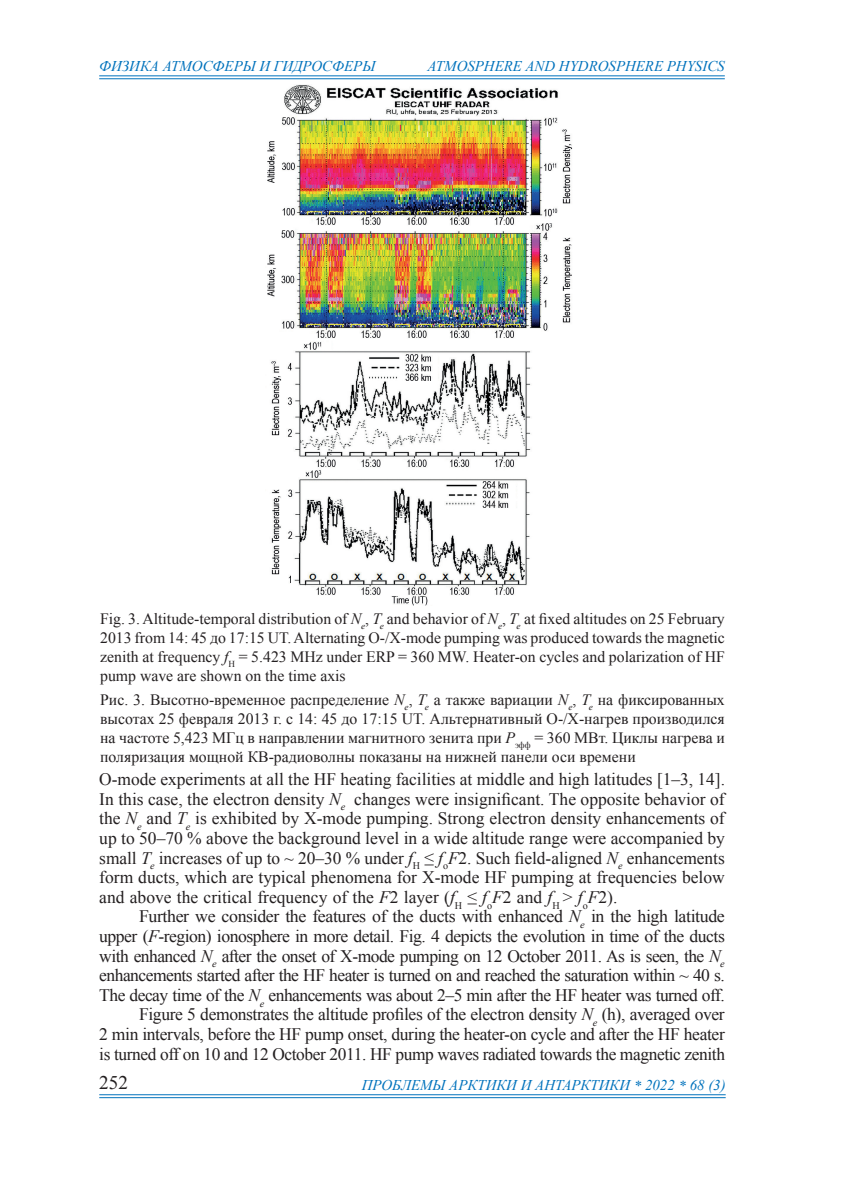
<style>
.page{position:relative;width:844px;height:1191px;background:#fff}
.page>*{position:absolute;margin:0;border:0;box-sizing:border-box;transform-origin:0 0}
.t1{font:19.25px "Times New Roman";color:#231f20}
.Основной_текст{font:17.5px/19.6px "Times New Roman";letter-spacing:-.02em;color:#231f20;text-align:justify}
.Подрисуночная{font:15.75px/18.9px "Times New Roman";color:#231f20;text-align:justify}
.Колонтитул_ПАА_ДВОЙН{font:italic 14.88px "Times New Roman";color:#0072bc}
.s1{font-style:italic}
</style>
<div class="page">
<hr style="left:99px;top:1094px;width:626px;height:1px;background:#0072bc">
<hr style="left:99px;top:1097px;width:626px;height:1px;background:#0072bc">
<img style="left:267px;top:84px;width:306px;height:521px">
<hr style="left:99px;top:76px;width:625px;height:1px;background:#0072bc">
<hr style="left:99px;top:78px;width:625px;height:1px;background:#0072bc">
<p class="Колонтитул_ПАА_ДВОЙН" style="left:99px;top:55px;width:277px">ФИЗИКА АТМОСФЕРЫ И ГИДРОСФЕРЫ</p>
<p class="Колонтитул_ПАА_ДВОЙН" style="left:427px;top:55px;width:299px">ATMOSPHERE AND HYDROSPHERE PHYSICS</p>
<p class="Подрисуночная" style="left:100px;top:609px;width:626px">Fig. 3. Altitude-temporal distribution of <span class="s1">N</span><sub>e</sub>, <span class="s1">T</span><sub>e</sub> and behavior of <span class="s1">N</span><sub>e</sub>, <span class="s1">T</span><sub>e</sub> at fixed altitudes on 25 February 2013 from 14: 45 до 17:15 UT. Alternating O-/X-mode pumping was produced towards the magnetic zenith at frequency <span class="s1">f</span><sub>H</sub> = 5.423 MHz under ERP = 360 MW. Heater-on cycles and polarization of HF pump wave are shown on the time axis</p>
<p class="Подрисуночная" style="left:100px;top:690px;width:626px">Рис. 3. Высотно-временное распределение <span class="s1">N</span><sub>e</sub>, <span class="s1">T</span><sub>e</sub> а также вариации <span class="s1">N</span><sub>e</sub>, <span class="s1">T</span><sub>e</sub> на фиксированных высотах 25 февраля 2013 г. с 14: 45 до 17:15 UT. Альтернативный О-/Х-нагрев производился на частоте 5,423 МГц в направлении магнитного зенита при <span class="s1">Р</span><sub>эфф</sub> = 360 МВт. Циклы нагрева и поляризация мощной КВ-радиоволны показаны на нижней панели оси времени</p>
<p class="Основной_текст" style="left:99px;top:769px;width:627px">O-mode experiments at all the HF heating facilities at middle and high latitudes [1–3, 14].<br>In this case, the electron density <span class="s1">N</span><sub>e</sub> changes were insignificant. The opposite behavior of the <span class="s1">N</span><sub>e</sub> and <span class="s1">Т</span><sub>е</sub> is exhibited by X-mode pumping. Strong electron density enhancements of up to 50–70 % above the background level in a wide altitude range were accompanied by small <span class="s1">Т</span><sub>е</sub> increases of up to ~ 20–30 % under <span class="s1">f</span><sub>H</sub> ≤ <span class="s1">f</span><sub>o</sub><span class="s1">F</span>2. Such field-aligned <span class="s1">N</span><sub>e</sub> enhancements form ducts, which are typical phenomena for X-mode HF pumping at frequencies below and above the critical frequency of the <span class="s1">F</span>2 layer (<span class="s1">f</span><sub>H</sub> ≤ <span class="s1">f</span><sub>o</sub><span class="s1">F</span>2 and <span class="s1">f</span><sub>H</sub> &gt; <span class="s1">f</span><sub>o</sub><span class="s1">F</span>2).</p>
<p class="Основной_текст" style="left:99px;top:906px;width:627px;text-indent:40px">Further we consider the features of the ducts with enhanced <span class="s1">N</span><sub>e</sub> in the high latitude upper (<span class="s1">F</span>-region) ionosphere in more detail. Fig. 4 depicts the evolution in time of the ducts with enhanced <span class="s1">N</span><sub>e</sub> after the onset of X-mode pumping on 12 October 2011. As is seen, the <span class="s1">N</span><sub>e </sub>enhancements started after the HF heater is turned on and reached the saturation within ~ 40 s.<br>The decay time of the <span class="s1">N</span><sub>e</sub> enhancements was about 2–5 min after the HF heater was turned off.</p>
<p class="Основной_текст" style="left:99px;top:1004px;width:627px;text-indent:40px">Figure 5 demonstrates the altitude profiles of the electron density <span class="s1">N</span><sub>e</sub> (h), averaged over 2 min intervals, before the HF pump onset, during the heater-on cycle and after the HF heater is turned off on 10 and 12 October 2011. HF pump waves radiated towards the magnetic zenith</p>
<p class="t1" style="left:99px;top:1069px;width:30px">252</p>
<p class="Колонтитул_ПАА_ДВОЙН" style="left:362px;top:1074px;width:365px">ПРОБЛЕМЫ АРКТИКИ И АНТАРКТИКИ * 2022 * 68 (3)</p>
</div>
